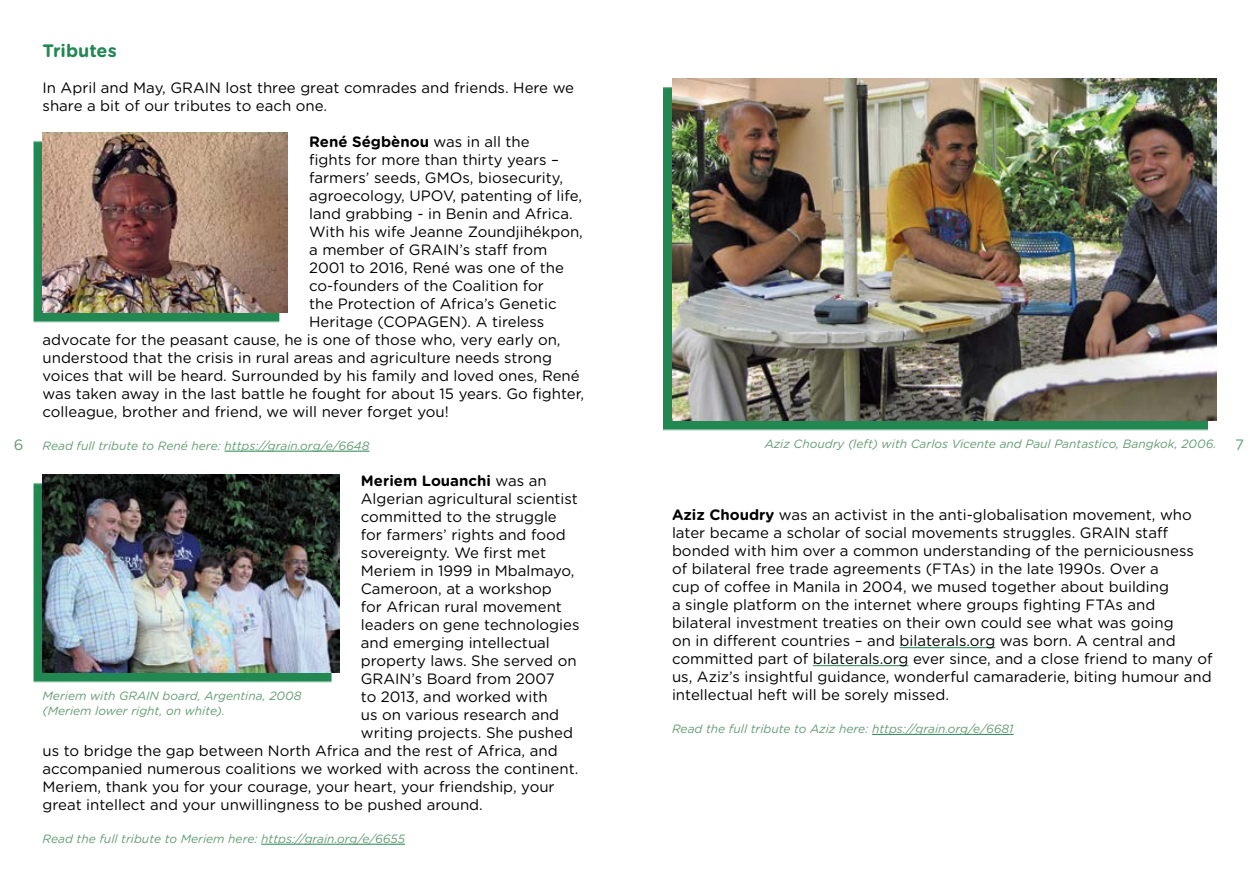
<style>
.page{position:relative;width:1259px;height:893px;background:#fff}
.page>*{position:absolute;margin:0;border:0;box-sizing:border-box;transform-origin:0 0}
.t1{font:700 18px "Gotham Rounded";color:#218851}
.t2{font:15px/18px "Gotham Rounded";color:#000}
.t3{font:700 15px "Gotham Rounded";color:#000}
.t4{font:15px "Gotham Rounded";color:#639c73}
.t5{font:italic 12px/15px "Gotham Rounded";color:#639c73}
.s1{font-weight:400}
.s2{font-style:normal;font-size:15px}
.s3{font-weight:700}
</style>
<div class="page">
<hr style="left:224px;top:451px;width:145px;height:1px;background:#218851">
<hr style="left:261px;top:844px;width:144px;height:1px;background:#218851">
<div style="left:33px;top:141px;width:247px;height:181px;background:#218851"></div>
<img style="left:43px;top:133px;width:245px;height:180px">
<div style="left:33px;top:483px;width:299px;height:199px;background:#218851"></div>
<img style="left:43px;top:475px;width:297px;height:198px">
<div style="left:663px;top:87px;width:544px;height:343px;background:#218851"></div>
<img style="left:672px;top:79px;width:544px;height:342px">
<hr style="left:899px;top:647px;width:96px;height:1px;background:#218851">
<hr style="left:813px;top:665px;width:95px;height:1px;background:#218851">
<hr style="left:872px;top:734px;width:141px;height:1px;background:#218851">
<p class="t1" style="left:43px;top:37px;width:76px">Tributes</p>
<p class="t2" style="left:43px;top:78px;width:533px">In April and May, GRAIN lost three great comrades and friends. Here we share a bit of our tributes to each one.</p>
<p class="t3" style="left:309px;top:131px;width:222px">René Ségbènou <span class="s1">was in all the</span></p>
<p class="t2" style="left:309px;top:150px;width:251px">fights for more than thirty years –</p>
<p class="t2" style="left:309px;top:168px;width:255px">farmers’ seeds, GMOs, biosecurity,</p>
<p class="t2" style="left:309px;top:186px;width:275px">agroecology, UPOV, patenting of life,</p>
<p class="t2" style="left:309px;top:204px;width:265px">land grabbing - in Benin and Africa.</p>
<p class="t2" style="left:309px;top:222px;width:275px">With his wife Jeanne Zoundjihékpon,</p>
<p class="t2" style="left:309px;top:240px;width:240px">a member of GRAIN’s staff from</p>
<p class="t2" style="left:309px;top:258px;width:256px">2001 to 2016, René was one of the</p>
<p class="t2" style="left:309px;top:276px;width:236px">co-founders of the Coalition for</p>
<p class="t2" style="left:309px;top:294px;width:249px">the Protection of Africa’s Genetic</p>
<p class="t2" style="left:309px;top:312px;width:237px">Heritage (COPAGEN). A tireless</p>
<p class="t2" style="left:43px;top:330px;width:519px">advocate for the peasant cause, he is one of those who, very early on,</p>
<p class="t2" style="left:43px;top:348px;width:511px">understood that the crisis in rural areas and agriculture needs strong</p>
<p class="t2" style="left:43px;top:366px;width:539px">voices that will be heard. Surrounded by his family and loved ones, René</p>
<p class="t2" style="left:43px;top:384px;width:543px">was taken away in the last battle he fought for about 15 years. Go fighter,</p>
<p class="t2" style="left:43px;top:402px;width:408px">colleague, brother and friend, we will never forget you!</p>
<p class="t5" style="left:43px;top:438px;width:328px">Read full tribute to René here: https://grain.org/e/6648</p>
<p class="t3" style="left:361px;top:470px;width:187px">Meriem Louanchi <span class="s1">was an</span></p>
<p class="t2" style="left:361px;top:489px;width:219px">Algerian agricultural scientist</p>
<p class="t2" style="left:361px;top:507px;width:197px">committed to the struggle</p>
<p class="t2" style="left:361px;top:525px;width:206px">for farmers’ rights and food</p>
<p class="t2" style="left:361px;top:543px;width:187px">sovereignty. We first met</p>
<p class="t2" style="left:361px;top:561px;width:215px">Meriem in 1999 in Mbalmayo,</p>
<p class="t2" style="left:361px;top:579px;width:192px">Cameroon, at a workshop</p>
<p class="t2" style="left:361px;top:597px;width:203px">for African rural movement</p>
<p class="t2" style="left:361px;top:615px;width:220px">leaders on gene technologies</p>
<p class="t2" style="left:361px;top:633px;width:190px">and emerging intellectual</p>
<p class="t2" style="left:361px;top:651px;width:217px">property laws. She served on</p>
<p class="t2" style="left:361px;top:669px;width:195px">GRAIN’s Board from 2007</p>
<p class="t2" style="left:361px;top:687px;width:188px">to 2013, and worked with</p>
<p class="t2" style="left:361px;top:705px;width:200px">us on various research and</p>
<p class="t2" style="left:361px;top:723px;width:214px">writing projects. She pushed</p>
<p class="t2" style="left:43px;top:741px;width:516px">us to bridge the gap between North Africa and the rest of Africa, and</p>
<p class="t2" style="left:43px;top:759px;width:537px">accompanied numerous coalitions we worked with across the continent.</p>
<p class="t2" style="left:43px;top:777px;width:514px">Meriem, thank you for your courage, your heart, your friendship, your</p>
<p class="t2" style="left:43px;top:795px;width:442px">great intellect and your unwillingness to be pushed around.</p>
<p class="t5" style="left:43px;top:831px;width:364px">Read the full tribute to Meriem here: https://grain.org/e/6655</p>
<p class="t4" style="left:14px;top:434px;width:11px">6</p>
<p class="t5" style="left:764px;top:436px;width:481px">Aziz Choudry (left) with Carlos Vicente and Paul Pantastico, Bangkok, 2006. <span class="s2">7</span></p>
<p class="t2" style="left:672px;top:505px;width:542px"><span class="s3">Aziz Choudry</span> was an activist in the anti-globalisation movement, who later became a scholar of social movements struggles. GRAIN staff bonded with him over a common understanding of the perniciousness of bilateral free trade agreements (FTAs) in the late 1990s. Over a<br>cup of coffee in Manila in 2004, we mused together about building<br>a single platform on the internet where groups fighting FTAs and bilateral investment treaties on their own could see what was going<br>on in different countries – and bilaterals.org was born. A central and committed part of bilaterals.org ever since, and a close friend to many of us, Aziz’s insightful guidance, wonderful camaraderie, biting humour and intellectual heft will be sorely missed.</p>
<p class="t5" style="left:672px;top:721px;width:343px">Read the full tribute to Aziz here: https://grain.org/e/6681</p>
<p class="t5" style="left:43px;top:688px;width:260px">Meriem with GRAIN board, Argentina, 2008 (Meriem lower right, on white).</p>
</div>
